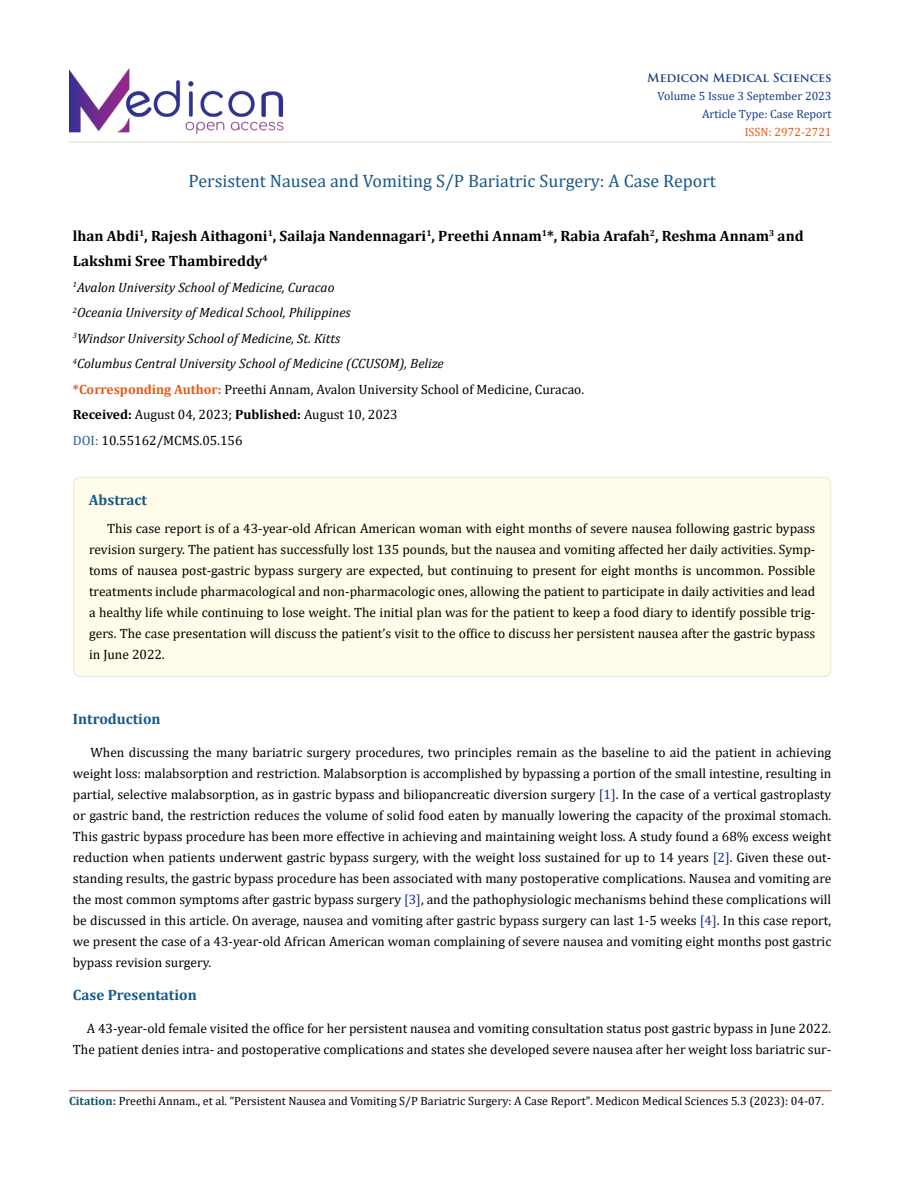
<style>
.page{position:relative;width:900px;height:1188px;background:#fff}
.page>*{position:absolute;margin:0;border:0;box-sizing:border-box;transform-origin:0 0}
.t1{font:18px "Cambria";color:#15588c}
.t2{font:700 15px/25.5px "Cambria";color:#000}
.t3{font:700 15px "Cambria";color:#15588c}
.t4{font:13.5px/21px "Cambria";color:#000;text-align:justify}
.t5{font:italic 13.5px/25.5px "Cambria";color:#000}
.t6{font:12px "Cambria";color:#000}
.t7{font:12px/18px "Cambria";color:#173e88;text-align:right}
.t8{font:700 12px "Trajan Pro";color:#173e88}
.t9{font:12px "Cambria";color:#e05d1a}
.s1{font-weight:700;font-style:normal;color:#e05d1a}
.s2{font-style:normal}
.s3{font-weight:700;font-style:normal}
.s4{font-style:normal;color:#215e9e}
.s5{color:#152c8c}
.s6{font-weight:700;color:#0e536a}
.s7{font-weight:700;color:#173e88}
</style>
<div class="page">
<img style="left:69px;top:68px;width:218px;height:74px">
<hr style="left:69px;top:1091px;width:763px;height:1px;background:#c0504d">
<hr style="left:69px;top:142px;width:762px;height:1px;background:#e0dfcd">
<div style="left:74px;top:477px;width:757px;height:199px;background:#fffde9;border-radius:6px"></div>
<div style="left:73px;top:477px;width:758px;height:200px;border:2px solid #eeece1;border-radius:6px"></div>
<p class="t8" style="left:647px;top:70px;width:186px">Medicon Medical Sciences</p>
<p class="t7" style="left:658px;top:87px;width:175px">Volume 5 Issue 3 September 2023<br>Article Type: Case Report</p>
<p class="t9" style="left:745px;top:125px;width:88px">ISSN: 2972-2721</p>
<h1 class="t1" style="left:189px;top:170px;width:529px">Persistent Nausea and Vomiting S/P Bariatric Surgery: A Case Report</h1>
<p class="t2" style="left:73px;top:223px;width:732px">lhan Abdi<sup>1</sup>, Rajesh Aithagoni<sup>1</sup>, Sailaja Nandennagari<sup>1</sup>, Preethi Annam<sup>1</sup>*, Rabia Arafah<sup>2</sup>, Reshma Annam<sup>3</sup> and<br>Lakshmi Sree Thambireddy<sup>4</sup></p>
<p class="t5" style="left:73px;top:274px;width:513px"><sup>1</sup>Avalon University School of Medicine, Curacao<br><sup>2</sup>Oceania University of Medical School, Philippines<br><sup>3</sup>Windsor University School of Medicine, St. Kitts<br><sup>4</sup>Columbus Central University School of Medicine (CCUSOM), Belize<br><span class="s1">*Corresponding Author:</span> <span class="s2">Preethi Annam, Avalon University School of Medicine, Curacao.<br></span><span class="s3">Received:</span> <span class="s2">August 04, 2023;</span> <span class="s3">Published:</span> <span class="s2">August 10, 2023<br></span><span class="s4">DOI:</span> <span class="s2">10.55162/MCMS.05.156</span></p>
<p class="t3" style="left:89px;top:489px;width:60px">Abstract</p>
<p class="t4" style="left:89px;top:518px;width:728px;text-indent:18px">This case report is of a 43-year-old African American woman with eight months of severe nausea following gastric bypass revision surgery. The patient has successfully lost 135 pounds, but the nausea and vomiting affected her daily activities. Symp&shy;toms of nausea post-gastric bypass surgery are expected, but continuing to present for eight months is uncommon. Possible treatments include pharmacological and non-pharmacologic ones, allowing the patient to participate in daily activities and lead a healthy life while continuing to lose weight. The initial plan was for the patient to keep a food diary to identify possible trig&shy;gers. The case presentation will discuss the patient’s visit to the office to discuss her persistent nausea after the gastric bypass in June 2022.</p>
<p class="t3" style="left:73px;top:708px;width:89px">Introduction</p>
<p class="t4" style="left:73px;top:742px;width:760px;text-indent:18px">When discussing the many bariatric surgery procedures, two principles remain as the baseline to aid the patient in achieving weight loss: malabsorption and restriction. Malabsorption is accomplished by bypassing a portion of the small intestine, resulting in partial, selective malabsorption, as in gastric bypass and biliopancreatic diversion surgery <span class="s5">[1]</span>. In the case of a vertical gastroplasty or gastric band, the restriction reduces the volume of solid food eaten by manually lowering the capacity of the proximal stomach.<br>This gastric bypass procedure has been more effective in achieving and maintaining weight loss. A study found a 68% excess weight reduction when patients underwent gastric bypass surgery, with the weight loss sustained for up to 14 years <span class="s5">[2]</span>. Given these out&shy;standing results, the gastric bypass procedure has been associated with many postoperative complications. Nausea and vomiting are the most common symptoms after gastric bypass surgery <span class="s5">[3]</span>, and the pathophysiologic mechanisms behind these complications will be discussed in this article. On average, nausea and vomiting after gastric bypass surgery can last 1-5 weeks <span class="s5">[4]</span>. In this case report, we present the case of a 43-year-old African American woman complaining of severe nausea and vomiting eight months post gastric bypass revision surgery.</p>
<p class="t3" style="left:73px;top:984px;width:125px">Case Presentation</p>
<p class="t4" style="left:73px;top:1018px;width:760px;text-align:right">A 43-year-old female visited the office for her persistent nausea and vomiting consultation status post gastric bypass in June 2022.<br>The patient denies intra- and postoperative complications and states she developed severe nausea after her weight loss bariatric sur-</p>
<p class="t6" style="left:69px;top:1094px;width:757px"><span class="s6">Citation</span><span class="s7">:</span> Preethi Annam., et al. “Persistent Nausea and Vomiting S/P Bariatric Surgery: A Case Report". Medicon Medical Sciences 5.3 (2023): 04-07.</p>
</div>
